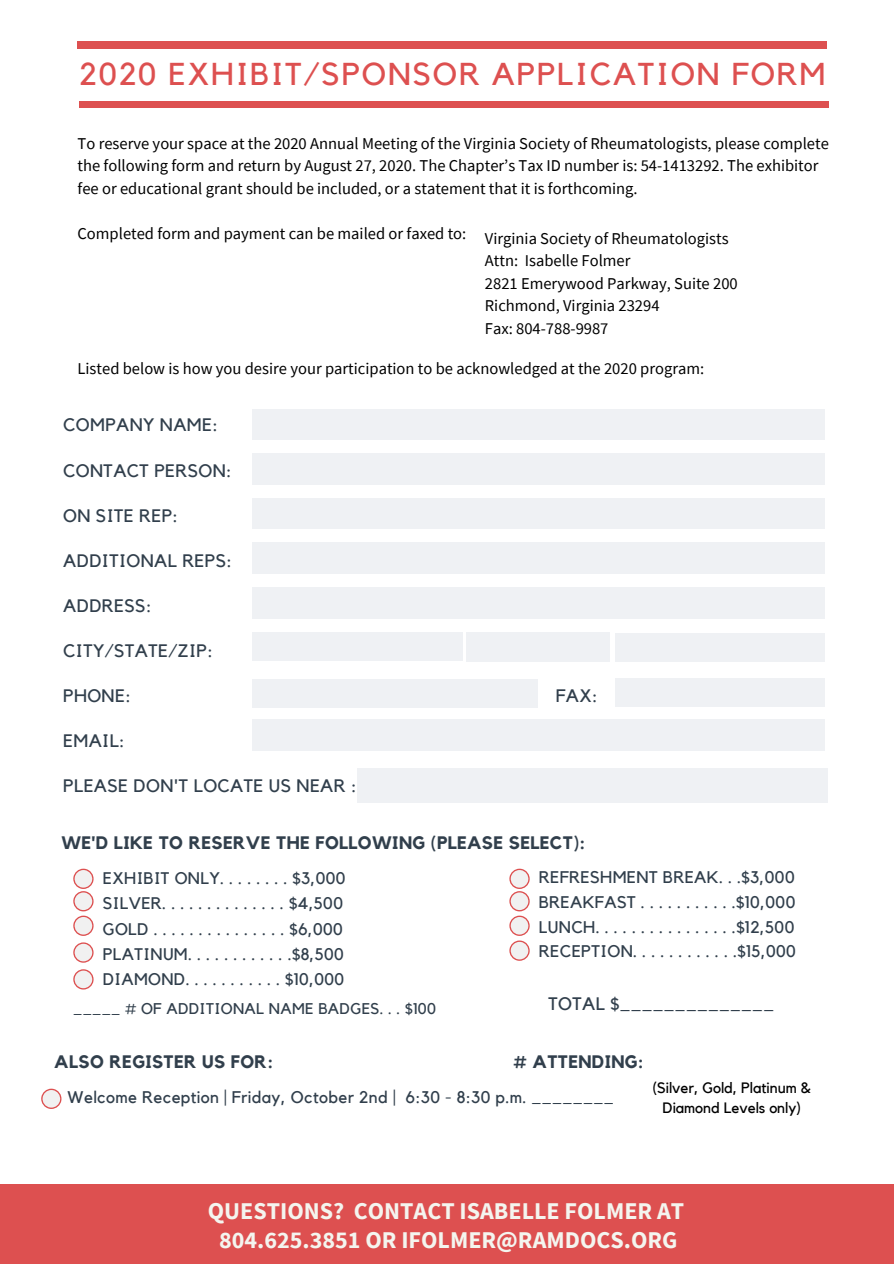
<style>
.page{position:relative;width:894px;height:1264px;background:#fff}
.page>*{position:absolute;margin:0;border:0;box-sizing:border-box;transform-origin:0 0}
.t1{font:31.5px "Kollektif";letter-spacing:.06em;color:#dd5050}
.t2{font:700 24px/29.2px "Source Sans Pro";color:#f4f5ef;text-align:center}
.t3{font:18px "Kollektif";letter-spacing:.02em;color:#313f4c}
.t4{font:700 18px "Kollektif";letter-spacing:.02em;color:#313f4c}
.t5{font:16.8px/25px "Kollektif";letter-spacing:.02em;color:#313f4c}
.t6{font:16.5px/22.5px "Source Sans Pro";color:#000}
.t7{font:15.45px "Kollektif";letter-spacing:.02em;color:#313f4c}
.t8{font:15px/20.2px "Kollektif";color:#000;text-align:center}
</style>
<div class="page">
<div style="left:252px;top:409px;width:572px;height:31px;background:#eff1f4"></div>
<div style="left:252px;top:454px;width:572px;height:30px;background:#eff1f4"></div>
<div style="left:252px;top:498px;width:572px;height:31px;background:#eff1f4"></div>
<div style="left:252px;top:543px;width:572px;height:30px;background:#eff1f4"></div>
<div style="left:252px;top:588px;width:572px;height:30px;background:#eff1f4"></div>
<div style="left:77px;top:42px;width:749px;height:7px;background:#dd5050"></div>
<div style="left:79px;top:101px;width:749px;height:7px;background:#dd5050"></div>
<div style="left:0;top:1184px;width:893px;height:79px;background:#dd5050"></div>
<div style="left:252px;top:632px;width:210px;height:28px;background:#eff1f4"></div>
<div style="left:466px;top:632px;width:143px;height:29px;background:#eff1f4"></div>
<div style="left:252px;top:679px;width:285px;height:28px;background:#eff1f4"></div>
<div style="left:614px;top:678px;width:210px;height:29px;background:#eff1f4"></div>
<div style="left:614px;top:633px;width:210px;height:28px;background:#eff1f4"></div>
<div style="left:252px;top:719px;width:572px;height:31px;background:#eff1f4"></div>
<div style="left:357px;top:768px;width:469px;height:34px;background:#eff1f4"></div>
<svg style="left:73px;top:942px;width:21px;height:20px"></svg>
<svg style="left:73px;top:868px;width:21px;height:67px"></svg>
<svg style="left:73px;top:969px;width:21px;height:20px"></svg>
<svg style="left:509px;top:868px;width:20px;height:92px"></svg>
<svg style="left:41px;top:1088px;width:20px;height:20px"></svg>
<h1 class="t1" style="left:79px;top:60px;width:747px">2020 EXHIBIT/SPONSOR APPLICATION FORM</h1>
<p class="t6" style="left:78px;top:131px;width:752px">To reserve your space at the 2020 Annual Meeting of the Virginia Society of Rheumatologists, please complete the following form and return by August 27, 2020. The Chapter’s Tax ID number is: 54-1413292. The exhibitor fee or educational grant should be included, or a statement that it is forthcoming.</p>
<p class="t6" style="left:78px;top:221px;width:390px">Completed form and payment can be mailed or faxed to:</p>
<p class="t6" style="left:485px;top:227px;width:254px">Virginia Society of Rheumatologists<br>Attn: Isabelle Folmer<br>2821 Emerywood Parkway, Suite 200<br>Richmond, Virginia 23294<br>Fax: 804-788-9987</p>
<p class="t6" style="left:78px;top:357px;width:628px">Listed below is how you desire your participation to be acknowledged at the 2020 program:</p>
<p class="t3" style="left:63px;top:417px;width:156px">COMPANY NAME:</p>
<p class="t3" style="left:63px;top:462px;width:170px">CONTACT PERSON:</p>
<p class="t3" style="left:63px;top:507px;width:116px">ON SITE REP:</p>
<p class="t3" style="left:63px;top:552px;width:170px">ADDITIONAL REPS:</p>
<p class="t3" style="left:63px;top:597px;width:90px">ADDRESS:</p>
<p class="t3" style="left:63px;top:642px;width:151px">CITY/STATE/ZIP:</p>
<p class="t3" style="left:63px;top:687px;width:69px">PHONE:</p>
<p class="t3" style="left:63px;top:732px;width:63px">EMAIL:</p>
<p class="t3" style="left:63px;top:777px;width:295px">PLEASE DON'T LOCATE US NEAR :</p>
<p class="t3" style="left:555px;top:687px;width:43px">FAX:</p>
<p class="t4" style="left:61px;top:834px;width:525px">WE'D LIKE TO RESERVE THE FOLLOWING (PLEASE SELECT):</p>
<p class="t5" style="left:103px;top:866px;width:244px">EXHIBIT ONLY. . . . . . . . $3,000<br>SILVER..............$4,500<br>GOLD...............$6,000<br>PLATINUM. . . . . . . . . . . .$8,500<br>DIAMOND. . . . . . . . . . . $10,000</p>
<p class="t5" style="left:538px;top:865px;width:259px;text-align:justify">REFRESHMENT BREAK. . .$3,000<br>BREAKFAST . . . . . . . . . . .$10,000<br>LUNCH................$12,500<br>RECEPTION. . . . . . . . . . . .$15,000</p>
<p class="t3" style="left:548px;top:995px;width:227px">TOTAL $______________</p>
<p class="t7" style="left:73px;top:1001px;width:364px">_____ # OF ADDITIONAL NAME BADGES. . . $100</p>
<p class="t4" style="left:54px;top:1053px;width:220px">ALSO REGISTER US FOR:</p>
<p class="t4" style="left:513px;top:1053px;width:131px"># ATTENDING:</p>
<p class="t5" style="left:68px;top:1085px;width:547px">Welcome Reception | Friday, October 2nd | 6:30 - 8:30 p.m. ________</p>
<p class="t8" style="left:652px;top:1078px;width:159px">(Silver, Gold, Platinum &amp;<br>Diamond Levels only)</p>
<h2 class="t2" style="left:208px;top:1195px;width:477px">QUESTIONS? CONTACT ISABELLE FOLMER AT<br>804.625.3851 OR IFOLMER@RAMDOCS.ORG</h2>
</div>
